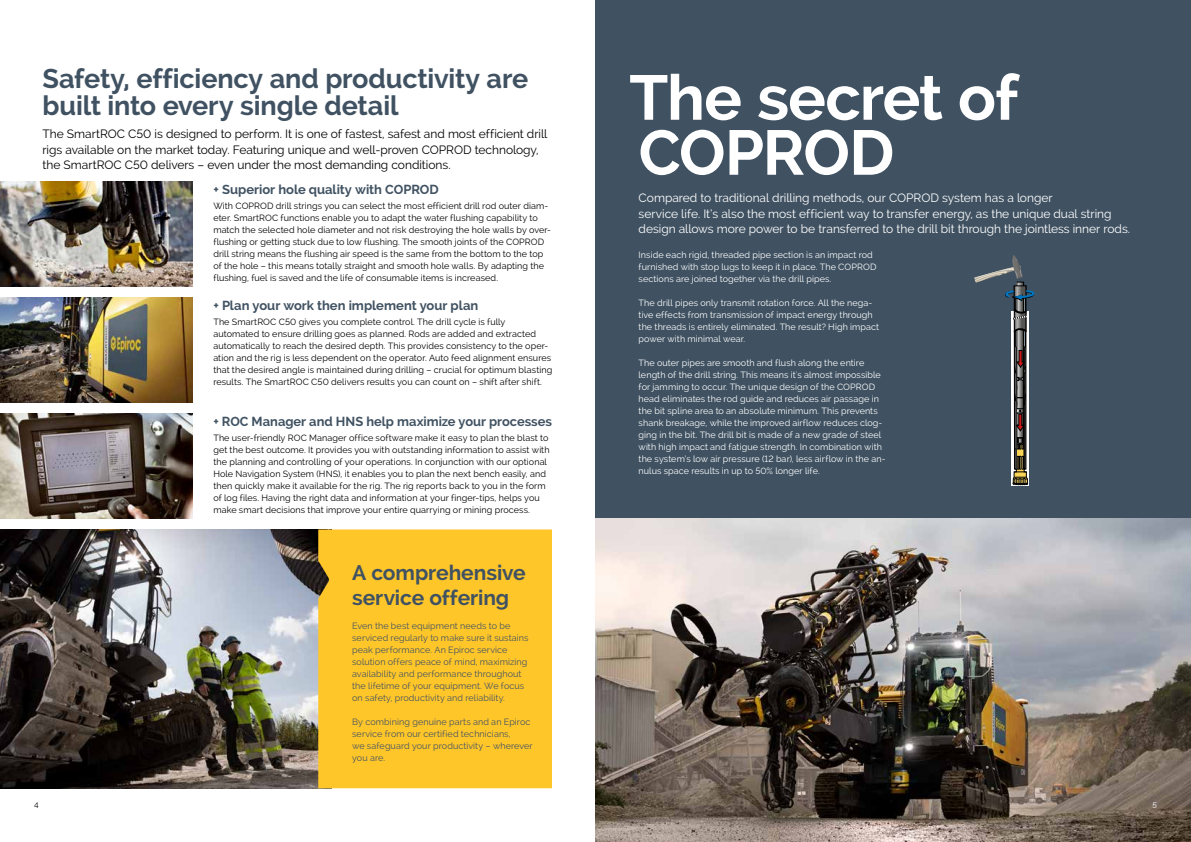
<style>
.page{position:relative;width:1191px;height:842px;background:#fff}
.page>*{position:absolute;margin:0;border:0;box-sizing:border-box;transform-origin:0 0}
.t1{font:700 63px/55px "Raleway";letter-spacing:-.02em;color:#fff}
.t2{font:700 27px/27px "Raleway";letter-spacing:-.005em;color:#405262}
.t3{font:700 21px/25px "Raleway";letter-spacing:-.005em;color:#405262}
.t4{font:700 13px "Raleway";color:#405262}
.t5{font:12px/15.5px "Raleway";letter-spacing:-.005em;color:#fff}
.t6{font:12px/15.5px "Raleway";letter-spacing:-.005em;color:#000}
.t7{font:9px/12px "Raleway";letter-spacing:.01em;color:#000}
.t8{font:9px/12px "Raleway";letter-spacing:.01em;color:#fff}
.t9{font:9px/12px "Raleway";letter-spacing:.01em;color:#405262}
.t10{font:8px "Raleway";color:#000}
.t11{font:8px "Raleway";color:#fff}
</style>
<div class="page">
<img style="left:0;top:529px;width:318px;height:259px">
<div style="left:318px;top:529px;width:234px;height:259px;background:#ffc62a"></div>
<img style="left:0;top:182px;width:193px;height:105px">
<img style="left:0;top:298px;width:193px;height:104px">
<img style="left:0;top:414px;width:193px;height:104px">
<div style="left:595px;top:0;width:596px;height:518px;background:#405262"></div>
<img style="left:595px;top:518px;width:596px;height:324px">
<svg style="left:974px;top:257px;width:60px;height:228px"></svg>
<h2 class="t2" style="left:43px;top:66px;width:487px">Safety, efficiency and productivity are built into every single detail</h2>
<p class="t6" style="left:43px;top:126px;width:506px">The SmartROC C50 is designed to perform. It is one of fastest, safest and most efficient drill rigs available on the market today. Featuring unique and well-proven COPROD technology, the SmartROC C50 delivers – even under the most demanding conditions.</p>
<h3 class="t4" style="left:213px;top:182px;width:227px">+ Superior hole quality with COPROD</h3>
<p class="t7" style="left:213px;top:200px;width:339px">With COPROD drill strings you can select the most efficient drill rod outer diam&shy;eter. SmartROC functions enable you to adapt the water flushing capability to match the selected hole diameter and not risk destroying the hole walls by over&shy;flushing or getting stuck due to low flushing. The smooth joints of the COPROD drill string means the flushing air speed is the same from the bottom to the top of the hole – this means totally straight and smooth hole walls. By adapting the flushing, fuel is saved and the life of consumable items is increased.</p>
<h3 class="t4" style="left:213px;top:298px;width:266px">+ Plan your work then implement your plan</h3>
<p class="t7" style="left:213px;top:315px;width:340px">The SmartROC C50 gives you complete control. The drill cycle is fully automated to ensure drilling goes as planned. Rods are added and extracted automatically to reach the desired depth. This provides consistency to the oper&shy;ation and the rig is less dependent on the operator. Auto feed alignment ensures that the desired angle is maintained during drilling – crucial for optimum blasting results. The SmartROC C50 delivers results you can count on – shift after shift.</p>
<h3 class="t4" style="left:213px;top:414px;width:340px">+ ROC Manager and HNS help maximize your processes</h3>
<p class="t7" style="left:213px;top:431px;width:338px">The user-friendly ROC Manager office software make it easy to plan the blast to get the best outcome. It provides you with outstanding information to assist with the planning and controlling of your operations. In conjunction with our optional Hole Navigation System (HNS), it enables you to plan the next bench easily, and then quickly make it available for the rig. The rig reports back to you in the form of log files. Having the right data and information at your finger-tips, helps you make smart decisions that improve your entire quarrying or mining process.</p>
<h3 class="t3" style="left:352px;top:560px;width:175px">A comprehensive service offering</h3>
<p class="t9" style="left:352px;top:620px;width:178px">Even the best equipment needs to be serviced regularly to make sure it sustains peak performance. An Epiroc service solution offers peace of mind, maximizing availability and performance throughout the lifetime of your equipment. We focus on safety, productivity and reliability.</p>
<p class="t9" style="left:352px;top:716px;width:182px">By combining genuine parts and an Epiroc service from our certified technicians,<br>we safeguard your productivity – wherever you are.</p>
<h1 class="t1" style="left:629px;top:70px;width:391px">The secret of<br>COPROD</h1>
<p class="t5" style="left:638px;top:190px;width:493px">Compared to traditional drilling methods, our COPROD system has a longer<br>service life. It’s also the most efficient way to transfer energy, as the unique dual string design allows more power to be transferred to the drill bit through the jointless inner rods.</p>
<p class="t8" style="left:638px;top:248px;width:239px">Inside each rigid, threaded pipe section is an impact rod furnished with stop lugs to keep it in place. The COPROD sections are joined together via the drill pipes.</p>
<p class="t8" style="left:638px;top:296px;width:242px">The drill pipes only transmit rotation force. All the nega&shy;tive effects from transmission of impact energy through the threads is entirely eliminated. The result? High impact power with minimal wear.</p>
<p class="t8" style="left:638px;top:356px;width:248px">The outer pipes are smooth and flush along the entire length of the drill string. This means it's almost impossible for jamming to occur. The unique design of the COPROD head eliminates the rod guide and reduces air passage in the bit spline area to an absolute minimum. This prevents shank breakage, while the improved airflow reduces clog&shy;ging in the bit. The drill bit is made of a new grade of steel with high impact and fatigue strength. In combination with the system’s low air pressure (12 bar), less airflow in the an&shy;nulus space results in up to 50% longer life.</p>
<p class="t10" style="left:34px;top:800px;width:6px">4</p>
<p class="t11" style="left:1152px;top:800px;width:6px">5</p>
</div>
